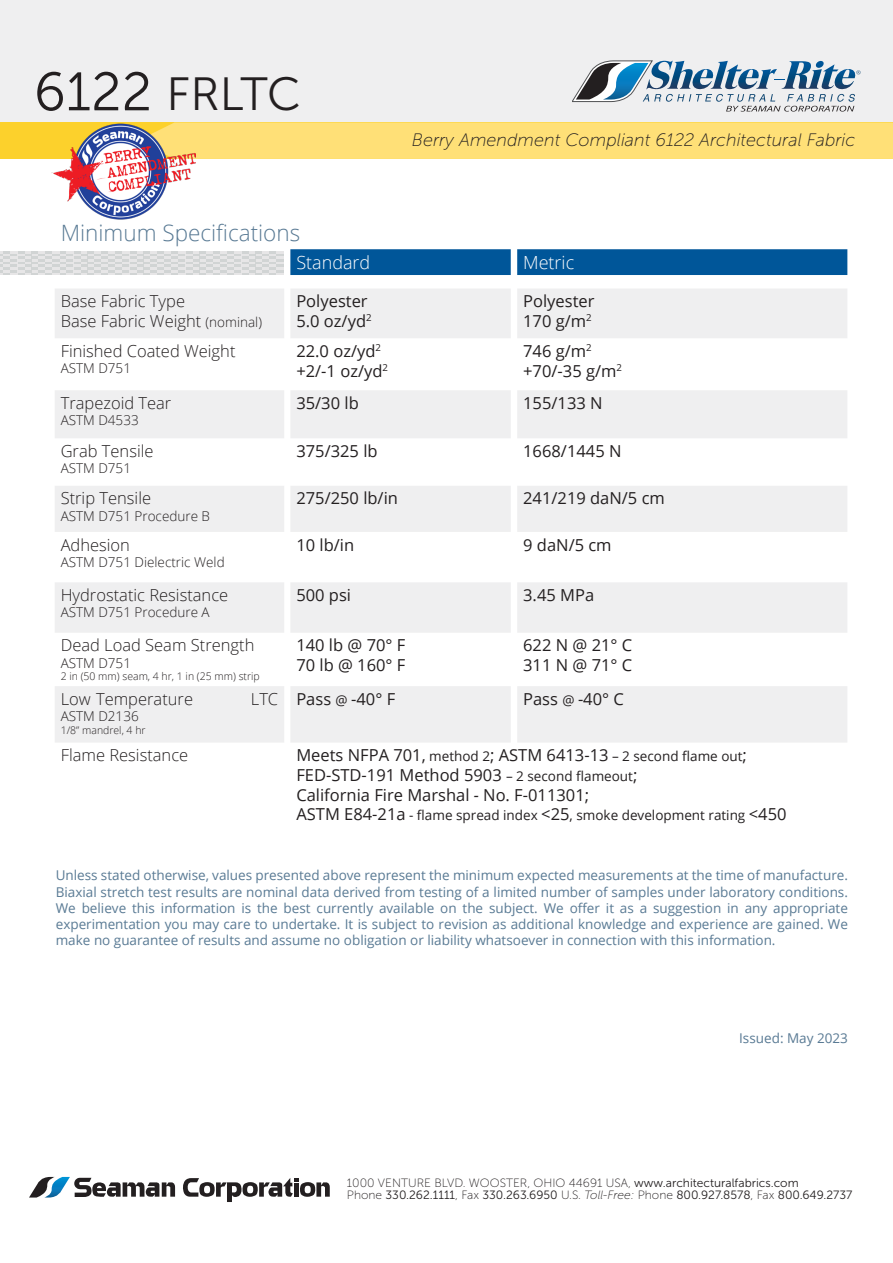
<style>
.page{position:relative;width:893px;height:1263px;background:#fff}
.page>*{position:absolute;margin:0;border:0;box-sizing:border-box;transform-origin:0 0}
.t1{font:46.5px "Museo Sans 300";letter-spacing:-.005em;color:#231f20}
.t2{font:300 22.5px "Open Sans";color:#597a94}
.t3{font:italic 18px "Museo Sans 100";color:#231f20}
.t4{font:300 18px "Open Sans";color:#fff}
.t5{font:16.5px/19.8px "Open Sans";color:#231f20}
.t6{font:300 16.5px/19.8px "Open Sans";color:#231f20}
.t7{font:13.5px/16.2px "Open Sans";color:#597a94;text-align:justify}
.t8{font:300 13.5px "Open Sans";color:#231f20}
.t9{font:13.5px "Open Sans";color:#231f20}
.t10{font:12px "Museo Sans 300";color:#231f20}
.t11{font:12px "Museo Sans 100";color:#231f20}
.t12{font:300 10.5px "Open Sans";color:#231f20}
.s1{font-size:54px}
.s2{font-size:13.5px}
.s3{font-style:italic}
.s4{font-size:16.5px}
.s5{font-family:"Museo Sans 300"}
.s6{font-family:"Museo Sans 100"}
.s7{font-family:"Museo Sans 100";font-style:italic}
</style>
<div class="page">
<div style="left:0;top:0;width:893px;height:159px;background:#efeff0"></div>
<div style="left:0;top:122px;width:893px;height:37px;background:#fcd12c"></div>
<div style="left:196px;top:122px;width:697px;height:37px;background:#ffe077"></div>
<svg style="left:572px;top:61px;width:289px;height:51px"></svg>
<svg style="left:29px;top:1176px;width:146px;height:22px"></svg>
<svg style="left:183px;top:1178px;width:147px;height:24px"></svg>
<svg style="left:0;top:251px;width:284px;height:24px;background:#dcdddd"></svg>
<img style="left:51px;top:122px;width:145px;height:98px">
<div style="left:290px;top:249px;width:557px;height:26px;background:#005699"></div>
<svg style="left:55px;top:289px;width:792px;height:453px;fill:#efeff0"></svg>
<h1 class="t1" style="left:34px;top:69px;width:269px"><span class="s1">6122</span> FRLTC</h1>
<h2 class="t2" style="left:61px;top:217px;width:241px">Minimum Specifications</h2>
<h3 class="t3" style="left:412px;top:130px;width:445px">Berry Amendment Compliant 6122 Architectural Fabric</h3>
<h3 class="t4" style="left:296px;top:250px;width:75px">Standard</h3>
<h3 class="t4" style="left:523px;top:250px;width:53px">Metric</h3>
<p class="t6" style="left:61px;top:291px;width:203px">Base Fabric Type<br>Base Fabric Weight <span class="s2">(nominal)</span></p>
<p class="t5" style="left:296px;top:291px;width:77px">Polyester<br>5.0 oz/yd<sup>2</sup></p>
<p class="t5" style="left:523px;top:291px;width:73px">Polyester<br>170 g/m<sup>2</sup></p>
<p class="t6" style="left:61px;top:341px;width:176px">Finished Coated Weight</p>
<p class="t8" style="left:61px;top:359px;width:72px">ASTM D751</p>
<p class="t5" style="left:296px;top:341px;width:93px">22.0 oz/yd<sup>2 </sup>+2/-1 oz/yd<sup>2</sup></p>
<p class="t5" style="left:523px;top:341px;width:100px">746 g/m<sup>2 </sup>+70/-35 g/m<sup>2</sup></p>
<p class="t6" style="left:61px;top:393px;width:112px">Trapezoid Tear</p>
<p class="t8" style="left:61px;top:411px;width:80px">ASTM D4533</p>
<p class="t5" style="left:296px;top:393px;width:64px">35/30 lb</p>
<p class="t5" style="left:523px;top:393px;width:81px">155/133 N</p>
<p class="t6" style="left:61px;top:441px;width:94px">Grab Tensile</p>
<p class="t8" style="left:61px;top:459px;width:72px">ASTM D751</p>
<p class="t5" style="left:296px;top:441px;width:83px">375/325 lb</p>
<p class="t5" style="left:523px;top:441px;width:100px">1668/1445 N</p>
<p class="t6" style="left:61px;top:488px;width:92px">Strip Tensile</p>
<p class="t8" style="left:61px;top:506px;width:151px">ASTM D751 Procedure B</p>
<p class="t5" style="left:296px;top:488px;width:103px">275/250 lb/in</p>
<p class="t5" style="left:523px;top:488px;width:143px">241/219 daN/5 cm</p>
<p class="t6" style="left:61px;top:534px;width:71px">Adhesion</p>
<p class="t8" style="left:61px;top:553px;width:166px">ASTM D751 Dielectric Weld</p>
<p class="t5" style="left:296px;top:534px;width:59px">10 lb/in</p>
<p class="t5" style="left:523px;top:534px;width:90px">9 daN/5 cm</p>
<p class="t6" style="left:61px;top:585px;width:169px">Hydrostatic Resistance</p>
<p class="t8" style="left:61px;top:603px;width:151px">ASTM D751 Procedure A</p>
<p class="t5" style="left:296px;top:585px;width:56px">500 psi</p>
<p class="t5" style="left:523px;top:585px;width:72px">3.45 MPa</p>
<p class="t6" style="left:61px;top:635px;width:195px">Dead Load Seam Strength</p>
<p class="t8" style="left:61px;top:653px;width:72px">ASTM D751</p>
<p class="t12" style="left:61px;top:669px;width:201px">2 in (50 mm) seam, 4 hr, 1 in (25 mm) strip</p>
<p class="t5" style="left:296px;top:635px;width:111px">140 lb @ 70° F<br>70 lb @ 160° F</p>
<p class="t5" style="left:523px;top:635px;width:111px">622 N @ 21° C<br>311 N @ 71° C</p>
<p class="t6" style="left:61px;top:688px;width:134px">Low Temperature</p>
<p class="t6" style="left:251px;top:688px;width:29px">LTC</p>
<p class="t8" style="left:61px;top:707px;width:80px">ASTM D2136</p>
<p class="t12" style="left:61px;top:723px;width:86px">1/8” mandrel, 4 hr</p>
<p class="t5" style="left:296px;top:688px;width:100px">Pass <span class="s2">@</span> -40° F</p>
<p class="t5" style="left:523px;top:688px;width:102px">Pass <span class="s2">@</span> -40° C</p>
<p class="t6" style="left:61px;top:745px;width:129px">Flame Resistance</p>
<p class="t5" style="left:296px;top:745px;width:452px">Meets NFPA 701, <span class="s2">method 2</span>; ASTM 6413-13 <span class="s2">– 2 second flame out</span>;<br>FED-STD-191 Method 5903 <span class="s2">– 2 second flameout</span>;<br>California Fire Marshal <span class="s3">-</span> No. F-011301;</p>
<p class="t9" style="left:296px;top:806px;width:492px"><span class="s4">ASTM E84-21a</span> - flame spread index <span class="s4">&lt;25</span>, smoke development rating <span class="s4">&lt;450</span></p>
<p class="t7" style="left:56px;top:867px;width:794px">Unless stated otherwise, values presented above represent the minimum expected measurements at the time of manufacture.<br>Biaxial stretch test results are nominal data derived from testing of a limited number of samples under laboratory conditions.<br>We believe this information is the best currently available on the subject. We offer it as a suggestion in any appropriate experimentation you may care to undertake. It is subject to revision as additional knowledge and experience are gained. We make no guarantee of results and assume no obligation or liability whatsoever in connection with this information.</p>
<p class="t7" style="left:739px;top:1029px;width:110px">Issued: May 2023</p>
<p class="t11" style="left:347px;top:1176px;width:453px">1000 VENTURE BLVD. WOOSTER, OHIO 44691 USA, <span class="s5">www.architecturalfabrics.com</span></p>
<p class="t10" style="left:347px;top:1188px;width:507px"><span class="s6">Phone</span> 330.262.1111<span class="s6">, Fax</span> 330.263.6950 <span class="s6">U.S.</span> <span class="s7">Toll-Free:</span> <span class="s6">Phone</span> 800.927.8578<span class="s6">, Fax</span> 800.649.2737</p>
</div>
